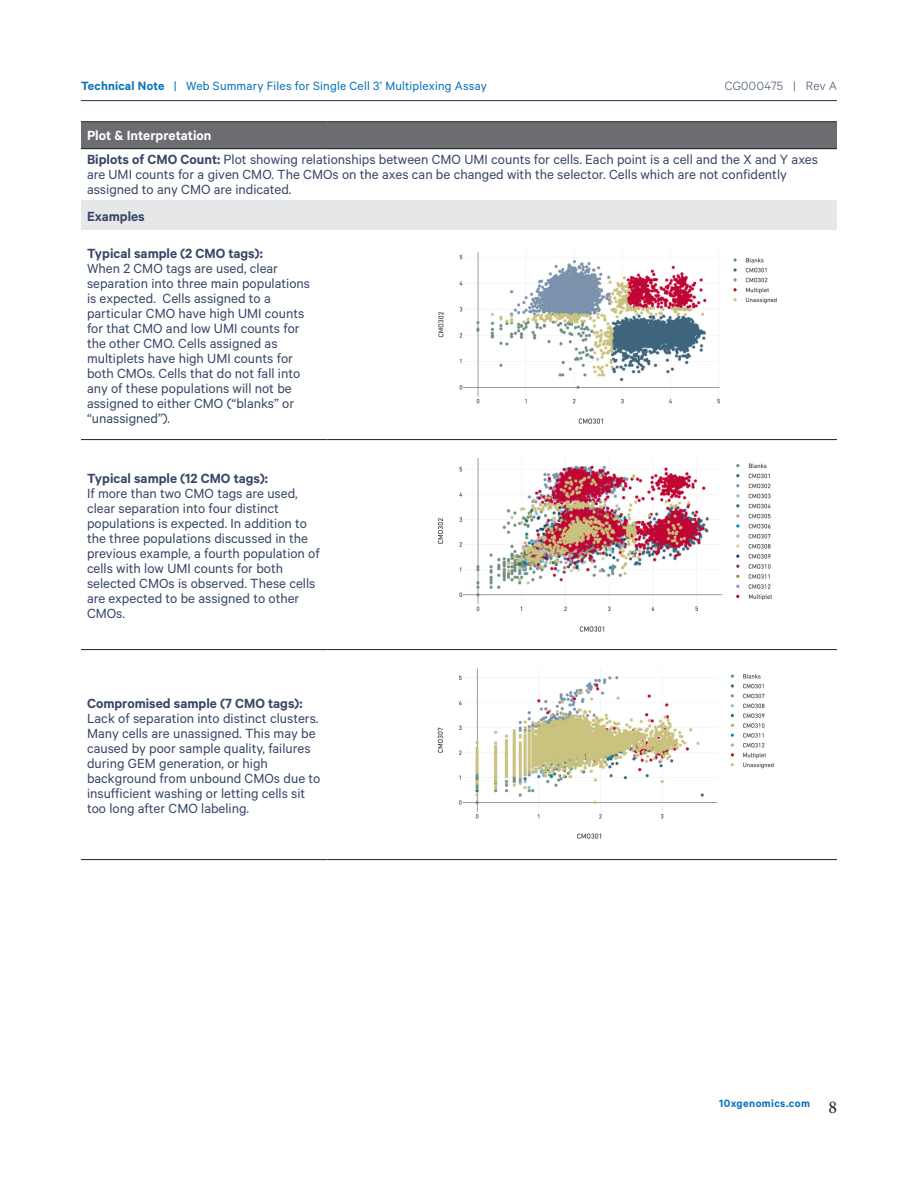
<style>
.page{position:relative;width:918px;height:1188px;background:#fff}
.page>*{position:absolute;margin:0;border:0;box-sizing:border-box;transform-origin:0 0}
.t1{font:18px "Minion Pro";color:#231f20}
.Table_Body{font:15px/15px "Calibre";color:#384766}
.Table_Header{font:600 15px "Calibre";color:#fff}
.Table_subheader{font:600 15px "Calibre";color:#384766}
.t2{font:13.5px "Calibre";letter-spacing:.015em;color:#0970b9}
.t3{font:300 13.5px "Calibre";letter-spacing:.025em;color:#384766}
.t4{font:600 12px "Calibre";letter-spacing:.035em;color:#0970b9}
.s1{font-weight:600}
</style>
<div class="page">
<hr style="left:81px;top:100px;width:756px;height:1px;background:#384766">
<div style="left:81px;top:122px;width:756px;height:27px;background:#6c6d70"></div>
<div style="left:81px;top:200px;width:756px;height:30px;background:#e6e7e9"></div>
<hr style="left:81px;top:121px;width:246px;height:1px;background:#231f20">
<hr style="left:327px;top:121px;width:510px;height:1px;background:#231f20">
<hr style="left:81px;top:148px;width:246px;height:1px;background:#231f20">
<hr style="left:327px;top:148px;width:510px;height:1px;background:#231f20">
<hr style="left:81px;top:439px;width:246px;height:1px;background:#231f20">
<hr style="left:327px;top:439px;width:510px;height:1px;background:#231f20">
<hr style="left:81px;top:649px;width:246px;height:1px;background:#231f20">
<hr style="left:327px;top:649px;width:510px;height:1px;background:#231f20">
<hr style="left:81px;top:859px;width:246px;height:1px;background:#231f20">
<hr style="left:327px;top:859px;width:510px;height:1px;background:#231f20">
<img style="left:438px;top:252px;width:339px;height:172px">
<img style="left:437px;top:458px;width:335px;height:174px">
<img style="left:437px;top:668px;width:337px;height:171px">
<p class="t2" style="left:81px;top:78px;width:408px"><span class="s1">Technical Note</span> | Web Summary Files for Single Cell 3’ Multiplexing Assay</p>
<p class="t3" style="left:725px;top:78px;width:114px">CG000475 | Rev A</p>
<p class="Table_Header" style="left:87px;top:126px;width:126px">Plot &amp; Interpretation</p>
<p class="Table_Body" style="left:87px;top:152px;width:733px"><span class="s1">Biplots of CMO Count:</span> Plot showing relationships between CMO UMI counts for cells. Each point is a cell and the X and Y axes are UMI counts for a given CMO. The CMOs on the axes can be changed with the selector. Cells which are not confidently assigned to any CMO are indicated.</p>
<p class="Table_subheader" style="left:87px;top:207px;width:59px">Examples</p>
<p class="Table_Body" style="left:87px;top:245px;width:225px"><span class="s1">Typical sample (2 CMO tags):<br></span>When 2 CMO tags are used, clear separation into three main populations is expected. Cells assigned to a particular CMO have high UMI counts for that CMO and low UMI counts for the other CMO. Cells assigned as multiplets have high UMI counts for both CMOs. Cells that do not fall into any of these populations will not be assigned to either CMO (“blanks” or “unassigned”).</p>
<p class="Table_Body" style="left:87px;top:470px;width:234px"><span class="s1">Typical sample (12 CMO tags):<br></span>If more than two CMO tags are used, clear separation into four distinct populations is expected. In addition to the three populations discussed in the previous example, a fourth population of cells with low UMI counts for both selected CMOs is observed. These cells are expected to be assigned to other CMOs.</p>
<p class="Table_Body" style="left:87px;top:695px;width:235px"><span class="s1">Compromised sample (7 CMO tags):<br></span>Lack of separation into distinct clusters.<br>Many cells are unassigned. This may be caused by poor sample quality, failures during GEM generation, or high background from unbound CMOs due to insufficient washing or letting cells sit too long after CMO labeling.</p>
<p class="t4" style="left:719px;top:1096px;width:92px">10xgenomics.com</p>
<p class="t1" style="left:828px;top:1095px;width:10px">8</p>
</div>
